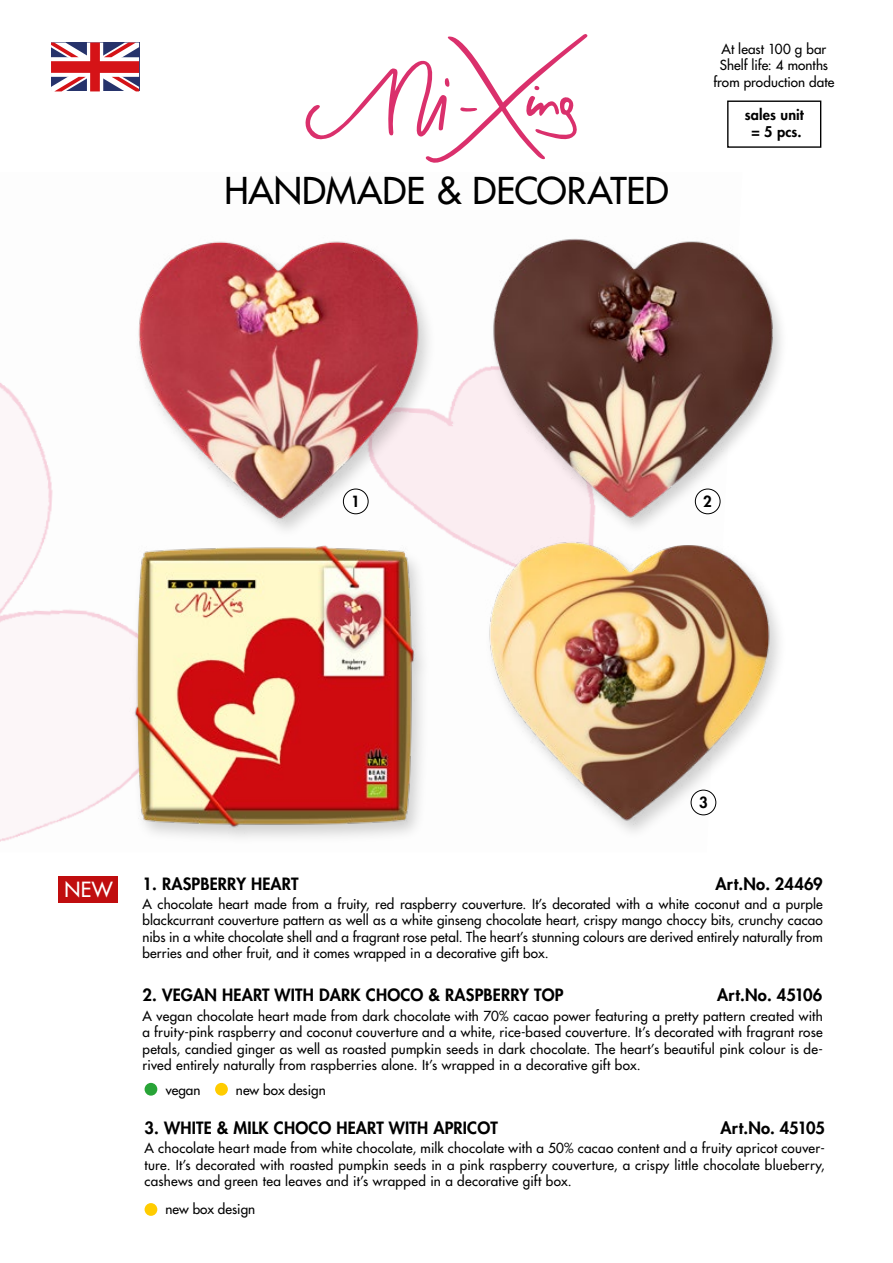
<style>
.page{position:relative;width:893px;height:1263px;background:#fff}
.page>*{position:absolute;margin:0;border:0;box-sizing:border-box;transform-origin:0 0}
.t1{font:500 36px "Futura Std";color:#000}
.t2{font:500 20.4px "Futura Std";color:#fff}
.t3{font:800 16.5px "Futura Std";letter-spacing:.01em;color:#000}
.t4{font:800 15px "Futura Std";color:#000}
.t5{font:800 14.4px/17.2px "Futura Std";letter-spacing:.01em;color:#000;text-align:center}
.t6{font:500 13.5px/16.5px "Futura Std";letter-spacing:.01em;color:#000;text-align:justify}
</style>
<div class="page">
<img style="left:0;top:366px;width:488px;height:476px">
<svg style="left:51px;top:43px;width:88px;height:48px"></svg>
<div style="left:727px;top:101px;width:94px;height:47px;border:1px solid #000"></div>
<img style="left:122px;top:510px;width:327px;height:332px">
<div style="left:485px;top:539px;width:302px;height:302px;background:#fff"></div>
<img style="left:460px;top:529px;width:319px;height:302px">
<div style="left:133px;top:240px;width:304px;height:299px;background:#fdfdfd"></div>
<img style="left:110px;top:241px;width:331px;height:290px">
<div style="left:488px;top:238px;width:301px;height:298px;background:#000;opacity:.18"></div>
<img style="left:492px;top:238px;width:280px;height:289px">
<div style="left:343px;top:489px;width:25px;height:25px;background:#fff;border-radius:50%"></div>
<div style="left:343px;top:489px;width:25px;height:25px;border:1px solid #000;border-radius:50%"></div>
<div style="left:695px;top:489px;width:25px;height:25px;background:#fff;border-radius:50%"></div>
<div style="left:695px;top:489px;width:25px;height:25px;border:1px solid #000;border-radius:50%"></div>
<div style="left:691px;top:790px;width:25px;height:25px;background:#fff;border-radius:50%"></div>
<div style="left:691px;top:790px;width:25px;height:25px;border:1px solid #000;border-radius:50%"></div>
<div style="left:58px;top:876px;width:60px;height:26px;background:#c00d0e"></div>
<div style="left:145px;top:1083px;width:12px;height:12px;background:#28a437;border-radius:50%"></div>
<div style="left:145px;top:1203px;width:12px;height:13px;background:#fc0;border-radius:50%"></div>
<div style="left:215px;top:1083px;width:13px;height:12px;background:#fc0;border-radius:50%"></div>
<svg style="left:305px;top:34px;width:283px;height:129px"></svg>
<h1 class="t1" style="left:224px;top:168px;width:446px">HANDMADE &amp; DECORATED</h1>
<p class="t6" style="left:713px;top:40px;width:123px;text-align:center">At least 100 g bar<br>Shelf life: 4 months from production date</p>
<p class="t5" style="left:745px;top:106px;width:60px">sales unit = 5 pcs.</p>
<p class="t4" style="left:351px;top:492px;width:10px">1</p>
<p class="t4" style="left:703px;top:492px;width:10px">2</p>
<h2 class="t2" style="left:65px;top:876px;width:50px">NEW</h2>
<p class="t4" style="left:699px;top:793px;width:10px">3</p>
<p class="t3" style="left:142px;top:873px;width:157px">1. RASPBERRY HEART</p>
<p class="t3" style="left:716px;top:873px;width:109px">Art.No. 24469</p>
<p class="t6" style="left:142px;top:896px;width:682px">A chocolate heart made from a fruity, red raspberry couverture. It’s decorated with a white coconut and a purple blackcurrant couverture pattern as well as a white ginseng chocolate heart, crispy mango choccy bits, crunchy cacao nibs in a white chocolate shell and a fragrant rose petal. The heart’s stunning colours are derived entirely naturally from berries and other fruit, and it comes wrapped in a decorative gift box.</p>
<p class="t3" style="left:142px;top:985px;width:423px">2. VEGAN HEART WITH DARK CHOCO &amp; RASPBERRY TOP</p>
<p class="t3" style="left:717px;top:985px;width:107px">Art.No. 45106</p>
<p class="t6" style="left:142px;top:1007px;width:682px">A vegan chocolate heart made from dark chocolate with 70% cacao power featuring a pretty pattern created with a fruity-pink raspberry and coconut couverture and a white, rice-based couverture. It’s decorated with fragrant rose petals, candied ginger as well as roasted pumpkin seeds in dark chocolate. The heart’s beautiful pink colour is de&shy;rived entirely naturally from raspberries alone. It’s wrapped in a decorative gift box.</p>
<p class="t6" style="left:166px;top:1082px;width:36px">vegan</p>
<p class="t6" style="left:236px;top:1082px;width:91px">new box design</p>
<p class="t3" style="left:145px;top:1117px;width:355px">3. WHITE &amp; MILK CHOCO HEART WITH APRICOT</p>
<p class="t3" style="left:721px;top:1117px;width:106px">Art.No. 45105</p>
<p class="t6" style="left:145px;top:1140px;width:682px">A chocolate heart made from white chocolate, milk chocolate with a 50% cacao content and a fruity apricot couver&shy;ture. It’s decorated with roasted pumpkin seeds in a pink raspberry couverture, a crispy little chocolate blueberry, cashews and green tea leaves and it’s wrapped in a decorative gift box.</p>
<p class="t6" style="left:165px;top:1200px;width:91px">new box design</p>
</div>
